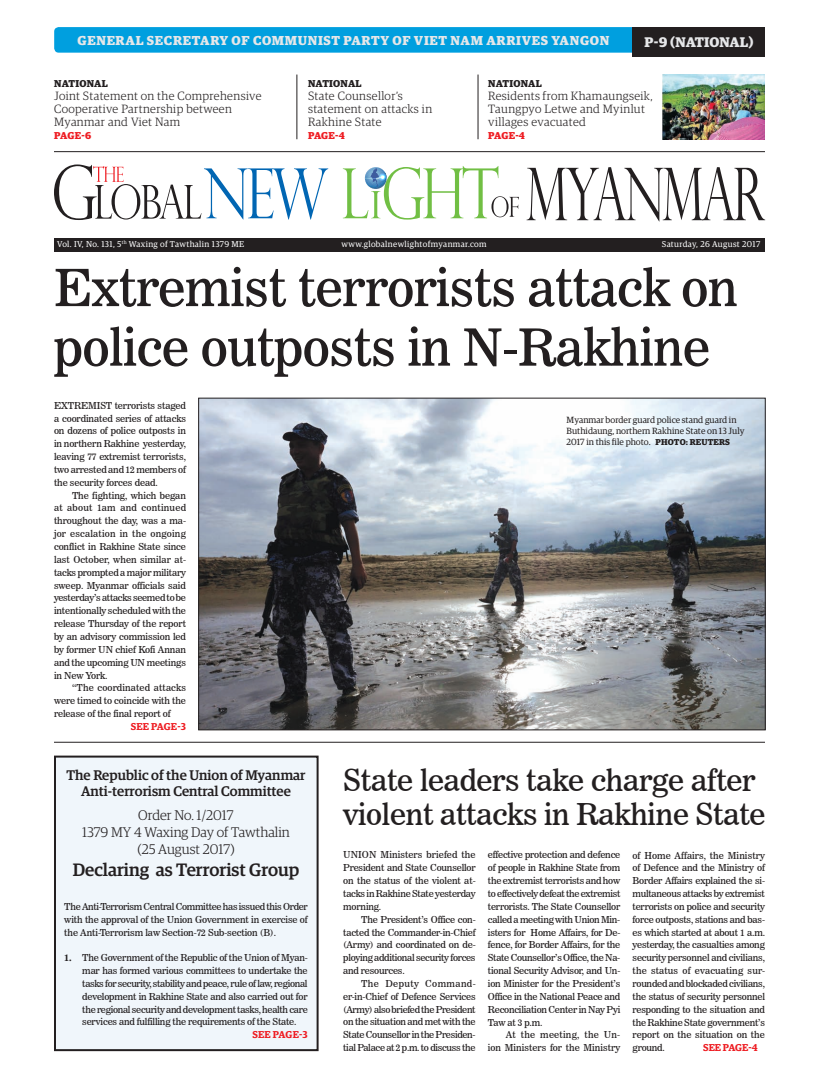
<style>
.page{position:relative;width:819px;height:1080px;background:#fff}
.page>*{position:absolute;margin:0;border:0;box-sizing:border-box;transform-origin:0 0}
.t1{font:51.1px/59.6px "News 706 BT Roman C";letter-spacing:-.01em;color:#231f20}
.t2{font:29.9px/33.5px "News 706 BT Roman C";letter-spacing:-.01em;color:#231f20}
.t3{font:500 18px "Guardian Egyp";color:#231f20}
.t4{font:500 14px/16.8px "Guardian Egyp";color:#231f20;text-align:center}
.t5{font:300 14px/16.8px "Guardian Egyp";color:#231f20;text-align:center}
.t6{font:700 14px "Guardian Egyp";color:#e6e7e9}
.t7{font:700 13px "Guardian Egyp";letter-spacing:.05em;color:#e6e7e9}
.t8{font:300 12px/12.9px "Guardian Egyp";letter-spacing:.03em;color:#231f20}
.t9{font:600 10px "Guardian Egyp";color:#ee1d23}
.t10{font:700 10px "Guardian Egyp";letter-spacing:.02em;color:#231f20}
.t11{font:700 10px "Guardian Egyp";color:#ee1d23}
.t12{font:9.5px/12.9px "News 706 BT Roman C";letter-spacing:-.02em;color:#231f20;text-align:justify}
.t13{font:9.5px "News 706 BT Roman C";letter-spacing:.005em;color:#231f20}
.t14{font:9.5px "News 706 BT Roman C";letter-spacing:.02em;color:#231f20}
.t15{font:9.5px "News 706 BT Roman C";color:#231f20}
.t16{font:9.5px "News 706 BT Roman C";letter-spacing:.015em;color:#231f20}
.t17{font:9.5px "News 706 BT Roman C";letter-spacing:.01em;color:#231f20}
.t18{font:9.5px "News 706 BT Roman C";letter-spacing:.035em;color:#231f20}
.t19{font:9px/10.8px "Guardian Egyp";color:#231f20}
.t20{font:8.5px "Guardian Egyp";letter-spacing:.04em;color:#fff}
.t21{font:700 8.5px "Guardian Egyp";color:#231f20}
.s1{font-family:"News 706 BT Bold C"}
.s2{font-weight:700;font-size:8.5px}
</style>
<div class="page">
<div style="left:54px;top:238px;width:711px;height:14px;background:#231f20"></div>
<svg style="left:54px;top:164px;width:274px;height:56px"></svg>
<svg style="left:527px;top:167px;width:238px;height:55px"></svg>
<svg style="left:343px;top:166px;width:176px;height:54px"></svg>
<svg style="left:54px;top:27px;width:579px;height:26px;background:#04a0df"></svg>
<div style="left:633px;top:27px;width:132px;height:30px;background:#231f20"></div>
<hr style="left:54px;top:151px;width:711px;height:1px;background:#231f20">
<hr style="left:297px;top:75px;width:1px;height:64px;background:#231f20">
<hr style="left:478px;top:75px;width:1px;height:64px;background:#231f20">
<div style="left:55px;top:757px;width:263px;height:293px;background:#f0f6fb"></div>
<div style="left:54px;top:756px;width:265px;height:295px;border:2px solid #231f20"></div>
<hr style="left:54px;top:742px;width:711px;height:1px;background:#231f20">
<img style="left:663px;top:75px;width:102px;height:64px">
<img style="left:201px;top:400px;width:562px;height:328px">
<p class="t7" style="left:78px;top:31px;width:533px">GENERAL SECRETARY OF COMMUNIST PARTY OF VIET NAM ARRIVES YANGON</p>
<p class="t6" style="left:645px;top:32px;width:110px">P-9 (NATIONAL)</p>
<p class="t10" style="left:54px;top:76px;width:55px">NATIONAL</p>
<p class="t8" style="left:54px;top:89px;width:209px">Joint Statement on the Comprehensive<br>Cooperative Partnership between<br>Myanmar and Viet Nam</p>
<p class="t11" style="left:54px;top:128px;width:38px">PAGE-6</p>
<p class="t10" style="left:308px;top:76px;width:55px">NATIONAL</p>
<p class="t8" style="left:308px;top:89px;width:126px">State Counsellor’s statement on attacks in<br>Rakhine State</p>
<p class="t11" style="left:308px;top:128px;width:38px">PAGE-4</p>
<p class="t10" style="left:488px;top:76px;width:55px">NATIONAL</p>
<p class="t8" style="left:488px;top:89px;width:166px">Residents from Khamaungseik,<br>Taungpyo Letwe and Myinlut villages evacuated</p>
<p class="t11" style="left:488px;top:128px;width:38px">PAGE-4</p>
<p class="t20" style="left:57px;top:238px;width:188px">Vol. IV, No. 131, 5<sup>th</sup> Waxing of Tawthalin 1379 ME</p>
<p class="t20" style="left:341px;top:238px;width:147px">www.globalnewlightofmyanmar.com</p>
<p class="t20" style="left:662px;top:238px;width:100px">Saturday, 26 August 2017</p>
<p class="t1" style="left:54px;top:258px;width:685px">Extremist terrorists attack on police outposts in N-Rakhine</p>
<p class="t12" style="left:54px;top:399px;width:22px">Extrem</p>
<p class="t12" style="left:97px;top:399px;width:91px">ist terrorists staged</p>
<p class="t12" style="left:54px;top:412px;width:134px">a coordinated series of attacks</p>
<p class="t12" style="left:54px;top:424px;width:134px">on dozens of police outposts in</p>
<p class="t12" style="left:54px;top:437px;width:134px">in northern Rakhine yesterday,</p>
<p class="t12" style="left:54px;top:450px;width:134px">leaving 77 extremist terrorists,</p>
<p class="t12" style="left:54px;top:463px;width:134px">two arrested and 12 members of</p>
<p class="t12" style="left:54px;top:476px;width:105px">the security forces dead.</p>
<p class="t12" style="left:72px;top:489px;width:115px">The fighting, which began</p>
<p class="t14" style="left:54px;top:502px;width:134px">at about 1am and continued</p>
<p class="t12" style="left:54px;top:514px;width:134px">throughout the day, was a ma-</p>
<p class="t16" style="left:54px;top:528px;width:134px">jor escalation in the ongoing</p>
<p class="t12" style="left:54px;top:540px;width:134px">conflict in Rakhine State since</p>
<p class="t13" style="left:54px;top:554px;width:134px">last October, when similar at-</p>
<p class="t12" style="left:54px;top:566px;width:134px">tacks prompted a major military</p>
<p class="t12" style="left:54px;top:579px;width:133px">sweep. Myanmar officials said</p>
<p class="t12" style="left:54px;top:592px;width:134px">yesterday’s attacks seemed to be</p>
<p class="t12" style="left:54px;top:604px;width:133px">intentionally scheduled with the</p>
<p class="t12" style="left:54px;top:617px;width:134px">release Thursday of the report</p>
<p class="t12" style="left:54px;top:630px;width:134px">by an advisory commission led</p>
<p class="t12" style="left:54px;top:643px;width:133px">by former UN chief Kofi Annan</p>
<p class="t12" style="left:54px;top:656px;width:133px">and the upcoming UN meetings</p>
<p class="t12" style="left:54px;top:669px;width:55px">in New York.</p>
<p class="t17" style="left:72px;top:682px;width:115px">“The coordinated attacks</p>
<p class="t12" style="left:54px;top:694px;width:134px">were timed to coincide with the</p>
<p class="t12" style="left:54px;top:707px;width:118px">release of the final report of</p>
<p class="t9" style="left:131px;top:719px;width:57px">SEE PAGE-3</p>
<p class="t4" style="left:67px;top:765px;width:241px">The Republic of the Union of Myanmar<br>Anti-terrorism Central Committee</p>
<p class="t5" style="left:82px;top:806px;width:209px">Order No. 1/2017<br>1379 MY 4 Waxing Day of Tawthalin (25 August 2017)</p>
<p class="t3" style="left:73px;top:856px;width:228px">Declaring as Terrorist Group</p>
<p class="t12" style="left:64px;top:900px;width:245px">The Anti-Terrorism Central Committee has issued this Order with the approval of the Union Government in exercise of the Anti-Terrorism law Section-72 Sub-section (B).</p>
<p class="t12" style="left:82px;top:951px;width:227px;text-indent:-18px"><span class="s1">1.</span> The Government of the Republic of the Union of Myan&shy;mar has formed various committees to undertake the tasks for security, stability and peace, rule of law, regional development in Rakhine State and also carried out for the regional security and development tasks, health care services and fulfilling the requirements of the State.</p>
<p class="t9" style="left:252px;top:1027px;width:57px">SEE PAGE-3</p>
<p class="t19" style="left:567px;top:414px;width:179px">Myanmar border guard police stand guard in<br>Buthidaung, northern Rakhine State on 13 July<br>2017 in this file photo. <span class="s2">PHOTO: REUTER</span></p>
<p class="t21" style="left:725px;top:435px;width:6px">S</p>
<p class="t2" style="left:343px;top:764px;width:424px">State leaders take charge after violent attacks in Rakhine State</p>
<p class="t13" style="left:343px;top:849px;width:134px">Union Ministers briefed the</p>
<p class="t12" style="left:343px;top:861px;width:134px">President and State Counsellor</p>
<p class="t12" style="left:343px;top:874px;width:134px">on the status of the violent at-</p>
<p class="t12" style="left:343px;top:887px;width:134px">tacks in Rakhine State yesterday</p>
<p class="t12" style="left:343px;top:900px;width:40px">morning.</p>
<p class="t12" style="left:361px;top:913px;width:116px">The President’s Office con-</p>
<p class="t12" style="left:343px;top:926px;width:134px">tacted the Commander-in-Chief</p>
<p class="t12" style="left:343px;top:938px;width:134px">(Army) and coordinated on de-</p>
<p class="t12" style="left:343px;top:951px;width:134px">ploying additional security forces</p>
<p class="t12" style="left:343px;top:964px;width:63px">and resources.</p>
<p class="t18" style="left:361px;top:978px;width:116px">The Deputy Command-</p>
<p class="t12" style="left:343px;top:990px;width:134px">er-in-Chief of Defence Services</p>
<p class="t12" style="left:343px;top:1003px;width:134px">(Army) also briefed the President</p>
<p class="t12" style="left:343px;top:1016px;width:134px">on the situation and met with the</p>
<p class="t12" style="left:343px;top:1028px;width:134px">State Counsellor in the Presiden-</p>
<p class="t12" style="left:343px;top:1041px;width:134px">tial Palace at 2 p.m. to discuss the</p>
<p class="t12" style="left:488px;top:849px;width:134px">effective protection and defence</p>
<p class="t12" style="left:488px;top:861px;width:134px">of people in Rakhine State from</p>
<p class="t12" style="left:488px;top:874px;width:134px">the extremist terrorists and how</p>
<p class="t12" style="left:488px;top:887px;width:134px">to effectively defeat the extremist</p>
<p class="t12" style="left:488px;top:900px;width:134px">terrorists. The State Counsellor</p>
<p class="t12" style="left:488px;top:913px;width:134px">called a meeting with Union Min-</p>
<p class="t12" style="left:488px;top:926px;width:134px">isters for Home Affairs, for De-</p>
<p class="t12" style="left:488px;top:939px;width:134px">fence, for Border Affairs, for the</p>
<p class="t12" style="left:488px;top:951px;width:134px">State Counsellor’s Office, the Na-</p>
<p class="t12" style="left:488px;top:964px;width:134px">tional Security Advisor, and Un-</p>
<p class="t12" style="left:488px;top:977px;width:134px">ion Minister for the President’s</p>
<p class="t12" style="left:488px;top:990px;width:134px">Office in the National Peace and</p>
<p class="t12" style="left:488px;top:1003px;width:134px">Reconciliation Center in Nay Pyi</p>
<p class="t12" style="left:488px;top:1016px;width:56px">Taw at 3 p.m.</p>
<p class="t14" style="left:506px;top:1029px;width:116px">At the meeting, the Un-</p>
<p class="t15" style="left:488px;top:1042px;width:134px">ion Ministers for the Ministry</p>
<p class="t12" style="left:633px;top:849px;width:134px">of Home Affairs, the Ministry of Defence and the Ministry of Border Affairs explained the si&shy;multaneous attacks by extremist terrorists on police and security force outposts, stations and bas&shy;es which started at about 1 a.m. yesterday, the casualties among security personnel and civilians, the status of evacuating sur&shy;rounded and blockaded civilians, the status of security personnel responding to the situation and the Rakhine State government’s report on the situation on the ground.</p>
<p class="t9" style="left:703px;top:1040px;width:56px">SEE PAGE-4</p>
</div>
